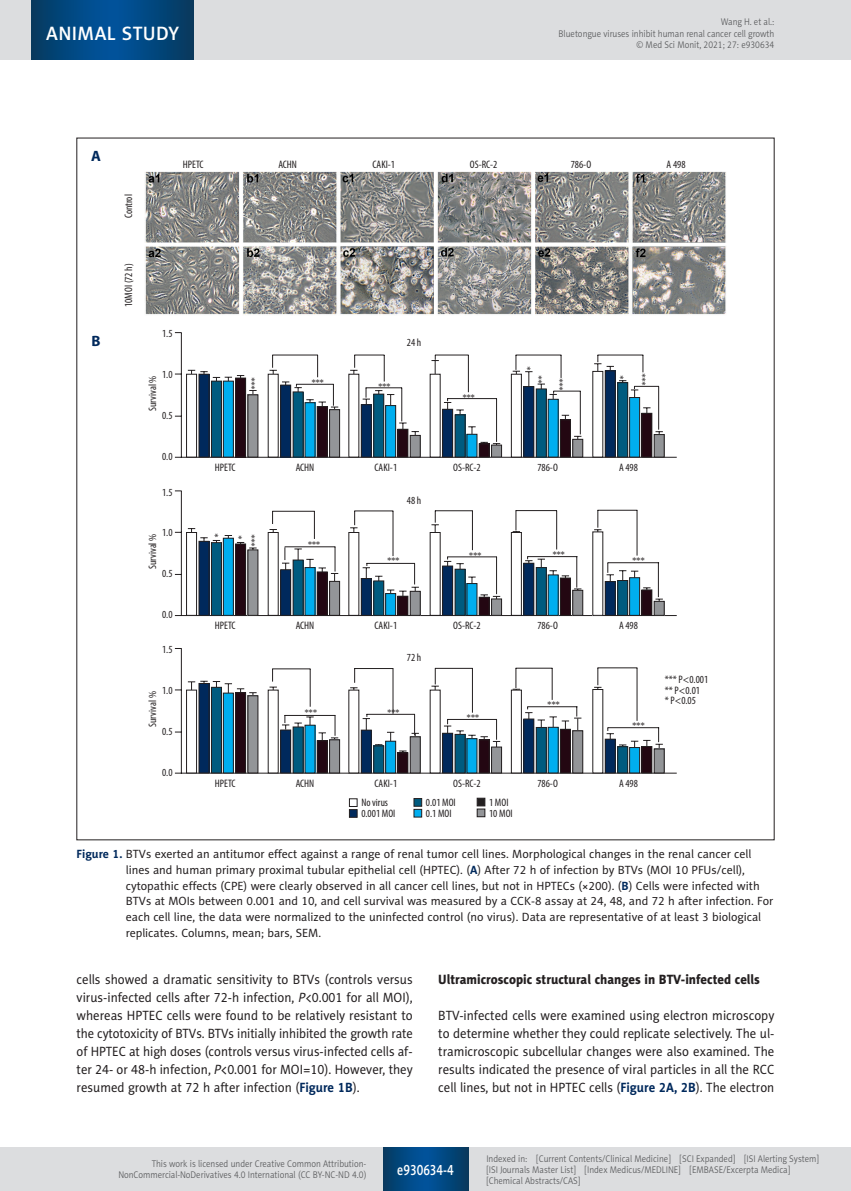
<style>
.page{position:relative;width:851px;height:1191px;background:#fff}
.page>*{position:absolute;margin:0;border:0;box-sizing:border-box;transform-origin:0 0}
.t1{font:19.5px "Naomi Sans EFN Medium";letter-spacing:.015em;color:#fff}
.t2{font:15px "Naomi Sans EFN Medium";color:#fff;scale:.8 1}
.t3{font:700 15px "Myriad Pro";color:#00295c}
.MSM_Body{font:13.5px/18px "Naomi Sans EFN";color:#231f20;text-align:justify;scale:.95 1}
.MSM_Headline_2{font:13.5px "Naomi Sans EFN Heavy";color:#231f20;scale:.95 1}
.MSM_Rycina_tytul{font:12px/15.8px "Naomi Sans EFN";color:#231f20}
.t4{font:condensed 10.8px/10.8px "Myriad Pro";color:#231f20}
.t5{font:9.75px/11.2px "Naomi Sans EFN Light";color:#57585a;text-align:right;scale:.9 1}
.s1{font-weight:700;color:#00295c}
.s2{font-style:italic}
</style>
<div class="page">
<img style="left:145px;top:171px;width:581px;height:144px">
<hr style="left:181px;top:333px;width:1px;height:124px;background:#231f20">
<hr style="left:175px;top:457px;width:501px;height:1px;background:#231f20">
<svg style="left:175px;top:355px;width:489px;height:103px"></svg>
<hr style="left:296px;top:384px;width:37px;height:1px;background:#231f20">
<hr style="left:181px;top:491px;width:1px;height:125px;background:#231f20">
<hr style="left:175px;top:615px;width:501px;height:1px;background:#231f20">
<svg style="left:186px;top:532px;width:2px;height:83px"></svg>
<svg style="left:200px;top:616px;width:285px;height:201px"></svg>
<svg style="left:188px;top:510px;width:476px;height:106px"></svg>
<hr style="left:284px;top:546px;width:51px;height:1px;background:#231f20">
<hr style="left:181px;top:649px;width:1px;height:124px;background:#231f20">
<hr style="left:175px;top:773px;width:501px;height:1px;background:#231f20">
<hr style="left:597px;top:667px;width:40px;height:1px;background:#231f20">
<svg style="left:175px;top:668px;width:489px;height:105px"></svg>
<hr style="left:284px;top:715px;width:51px;height:1px;background:#231f20">
<div style="left:0;top:1148px;width:850px;height:43px;background:#dcdddf"></div>
<svg style="left:383px;top:1147px;width:85px;height:43px;background:#02477e"></svg>
<div style="left:0;top:0;width:850px;height:60px;background:#dcdddf"></div>
<hr style="left:850px;top:0;width:1px;height:60px;background:#dcdddf">
<svg style="left:32px;top:0;width:161px;height:60px;background:#02477f"></svg>
<h1 class="t1" style="left:46px;top:22px;width:134px">ANIMAL STUDY</h1>
<p class="t5" style="left:558px;top:16px;width:241px">Wang H. et al.:<br>Bluetongue viruses inhibit human renal cancer cell growth © Med Sci Monit, 2021; 27: e930634</p>
<p class="t3" style="left:91px;top:147px;width:11px">A</p>
<p class="t3" style="left:91px;top:331px;width:11px">B</p>
<p class="t4" style="left:123px;top:218px;width:25px;rotate:-90deg">Control</p>
<p class="t4" style="left:183px;top:158px;width:22px">HPETC</p>
<p class="t4" style="left:278px;top:158px;width:20px">ACHN</p>
<p class="t4" style="left:372px;top:158px;width:24px">CAKI-1</p>
<p class="t4" style="left:470px;top:158px;width:29px">OS-RC-2</p>
<p class="t4" style="left:570px;top:158px;width:22px">786-O</p>
<p class="t4" style="left:666px;top:158px;width:20px">A 498</p>
<p class="t4" style="left:123px;top:307px;width:45px;rotate:-90deg">10MOI (72 h)</p>
<p class="t4" style="left:162px;top:328px;width:12px">1.5</p>
<p class="t4" style="left:162px;top:369px;width:12px">1.0</p>
<p class="t4" style="left:162px;top:410px;width:12px">0.5</p>
<p class="t4" style="left:162px;top:450px;width:12px">0.0</p>
<p class="t4" style="left:147px;top:411px;width:37px;rotate:-90deg">Survival %</p>
<p class="t4" style="left:162px;top:486px;width:12px">1.5</p>
<p class="t4" style="left:162px;top:527px;width:12px">1.0</p>
<p class="t4" style="left:162px;top:568px;width:12px">0.5</p>
<p class="t4" style="left:162px;top:609px;width:12px">0.0</p>
<p class="t4" style="left:147px;top:569px;width:37px;rotate:-90deg">Survival %</p>
<p class="t4" style="left:162px;top:644px;width:12px">1.5</p>
<p class="t4" style="left:162px;top:685px;width:12px">1.0</p>
<p class="t4" style="left:162px;top:725px;width:12px">0.5</p>
<p class="t4" style="left:162px;top:766px;width:12px">0.0</p>
<p class="t4" style="left:147px;top:727px;width:37px;rotate:-90deg">Survival %</p>
<p class="t4" style="left:251px;top:380px;width:6px">***</p>
<p class="t4" style="left:321px;top:379px;width:6px;rotate:90deg">***</p>
<p class="t4" style="left:388px;top:382px;width:6px;rotate:90deg">***</p>
<p class="t4" style="left:407px;top:336px;width:16px">24 h</p>
<p class="t4" style="left:472px;top:393px;width:6px;rotate:90deg">***</p>
<p class="t4" style="left:526px;top:365px;width:6px">*</p>
<p class="t4" style="left:538px;top:375px;width:6px">**</p>
<p class="t4" style="left:559px;top:381px;width:6px">***</p>
<p class="t4" style="left:641px;top:376px;width:6px">***</p>
<p class="t4" style="left:619px;top:373px;width:6px">*</p>
<p class="t4" style="left:215px;top:462px;width:22px">HPETC</p>
<p class="t4" style="left:296px;top:462px;width:20px">ACHN</p>
<p class="t4" style="left:374px;top:462px;width:24px">CAKI-1</p>
<p class="t4" style="left:407px;top:495px;width:16px">48 h</p>
<p class="t4" style="left:214px;top:533px;width:29px">* *</p>
<p class="t4" style="left:251px;top:537px;width:6px">***</p>
<p class="t4" style="left:317px;top:540px;width:6px;rotate:90deg">***</p>
<p class="t4" style="left:397px;top:557px;width:6px;rotate:90deg">***</p>
<p class="t4" style="left:453px;top:462px;width:29px">OS-RC-2</p>
<p class="t4" style="left:537px;top:462px;width:22px">786-O</p>
<p class="t4" style="left:619px;top:462px;width:20px">A 498</p>
<p class="t4" style="left:478px;top:552px;width:6px;rotate:90deg">***</p>
<p class="t4" style="left:562px;top:551px;width:6px;rotate:90deg">***</p>
<p class="t4" style="left:642px;top:557px;width:6px;rotate:90deg">***</p>
<p class="t4" style="left:215px;top:620px;width:22px">HPETC</p>
<p class="t4" style="left:296px;top:620px;width:20px">ACHN</p>
<p class="t4" style="left:374px;top:620px;width:24px">CAKI-1</p>
<p class="t4" style="left:407px;top:652px;width:16px">72 h</p>
<p class="t4" style="left:314px;top:709px;width:6px;rotate:90deg">***</p>
<p class="t4" style="left:397px;top:708px;width:6px;rotate:90deg">***</p>
<p class="t4" style="left:453px;top:620px;width:29px">OS-RC-2</p>
<p class="t4" style="left:537px;top:620px;width:22px">786-O</p>
<p class="t4" style="left:619px;top:620px;width:20px">A 498</p>
<p class="t4" style="left:476px;top:714px;width:6px;rotate:90deg">***</p>
<p class="t4" style="left:557px;top:701px;width:6px;rotate:90deg">***</p>
<p class="t4" style="left:642px;top:722px;width:6px;rotate:90deg">***</p>
<p class="t4" style="left:664px;top:673px;width:45px">*** P&lt;0.001 ** P&lt;0.01<br>* P&lt;0.05</p>
<p class="t4" style="left:215px;top:778px;width:22px">HPETC</p>
<p class="t4" style="left:296px;top:778px;width:20px">ACHN</p>
<p class="t4" style="left:374px;top:778px;width:24px">CAKI-1</p>
<p class="t4" style="left:361px;top:796px;width:36px">No virus<br>0.001 MOI</p>
<p class="t4" style="left:453px;top:778px;width:29px">OS-RC-2</p>
<p class="t4" style="left:537px;top:778px;width:22px">786-O</p>
<p class="t4" style="left:619px;top:778px;width:20px">A 498</p>
<p class="t4" style="left:426px;top:796px;width:31px">0.01 MOI<br>0.1 MOI</p>
<p class="t4" style="left:489px;top:796px;width:25px">1 MOI<br>10 MOI</p>
<p class="MSM_Rycina_tytul" style="left:126px;top:846px;width:649px;text-indent:-49px"><span class="s1">Figure 1.</span> BTVs exerted an antitumor effect against a range of renal tumor cell lines. Morphological changes in the renal cancer cell lines and human primary proximal tubular epithelial cell (HPTEC). (<span class="s1">A</span>) After 72 h of infection by BTVs (MOI 10 PFUs/cell), cytopathic effects (CPE) were clearly observed in all cancer cell lines, but not in HPTECs (×200). (<span class="s1">B</span>) Cells were infected with BTVs at MOIs between 0.001 and 10, and cell survival was measured by a CCK-8 assay at 24, 48, and 72 h after infection. For each cell line, the data were normalized to the uninfected control (no virus). Data are representative of at least 3 biological replicates. Columns, mean; bars, SEM.</p>
<p class="MSM_Body" style="left:77px;top:970px;width:355px">cells showed a dramatic sensitivity to BTVs (controls versus virus-infected cells after 72-h infection, <span class="s2">P</span>&lt;0.001 for all MOI), whereas HPTEC cells were found to be relatively resistant to the cytotoxicity of BTVs. BTVs initially inhibited the growth rate of HPTEC at high doses (controls versus virus-infected cells af&shy;ter 24- or 48-h infection, <span class="s2">P</span>&lt;0.001 for MOI=10). However, they resumed growth at 72 h after infection (<span class="s1">Figure 1B</span>).</p>
<p class="MSM_Headline_2" style="left:438px;top:971px;width:340px">Ultramicroscopic structural changes in BTV-infected cells</p>
<p class="MSM_Body" style="left:438px;top:1006px;width:355px">BTV-infected cells were examined using electron microscopy to determine whether they could replicate selectively. The ul&shy;tramicroscopic subcellular changes were also examined. The results indicated the presence of viral particles in all the RCC cell lines, but not in HPTEC cells (<span class="s1">Figure 2A, 2B</span>). The electron</p>
<p class="t5" style="left:118px;top:1158px;width:277px">This work is licensed under Creative Common Attribution-<br>NonCommercial-NoDerivatives 4.0 International (CC BY-NC-ND 4.0)</p>
<p class="t2" style="left:397px;top:1160px;width:72px">e930634-4</p>
<p class="t5" style="left:486px;top:1152px;width:371px;text-align:left">Indexed in: [Current Contents/Clinical Medicine] [SCI Expanded] [ISI Alerting System] [ISI Journals Master List] [Index Medicus/MEDLINE] [EMBASE/Excerpta Medica] [Chemical Abstracts/CAS]</p>
</div>
